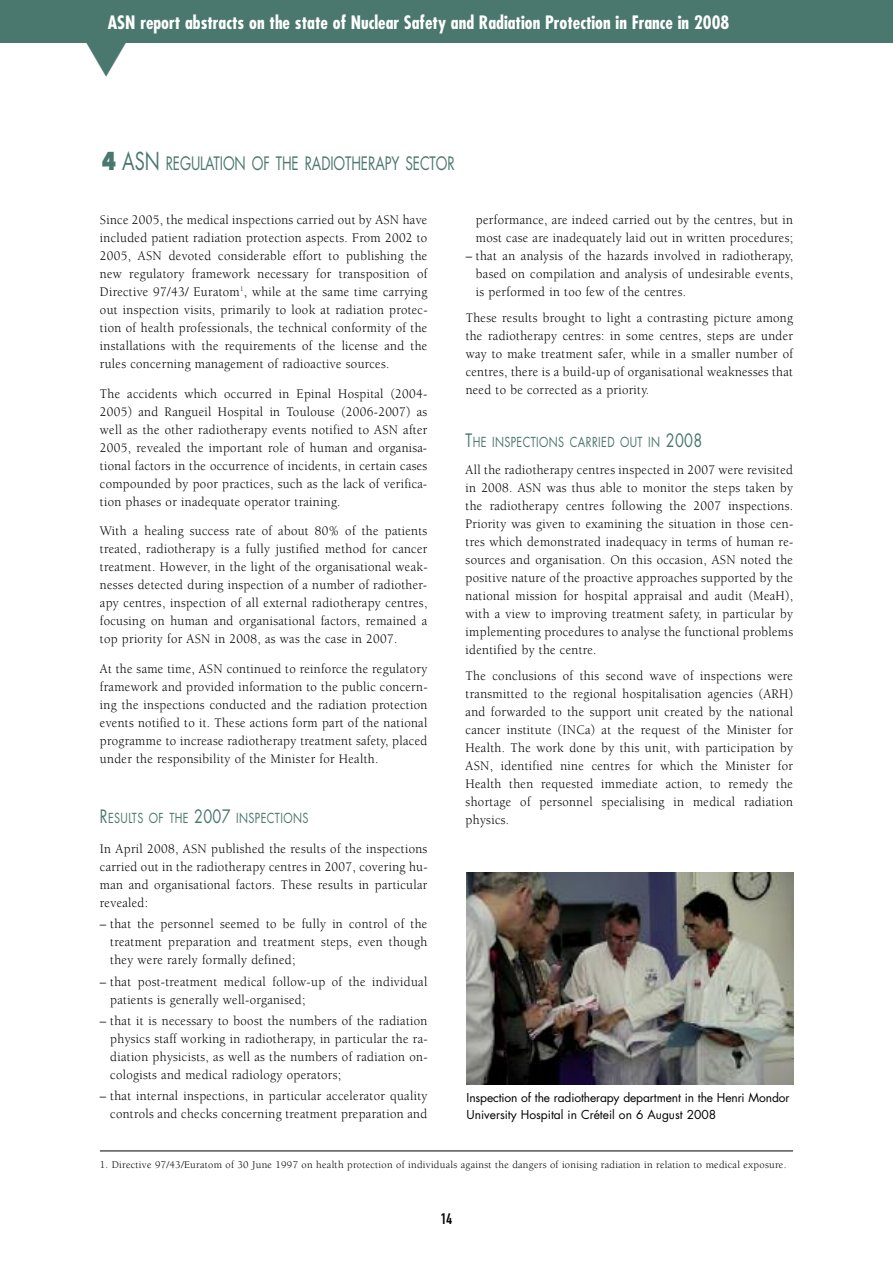
<style>
.page{position:relative;width:893px;height:1263px;background:#fff}
.page>*{position:absolute;margin:0;border:0;box-sizing:border-box;transform-origin:0 0}
.t1{font:700 condensed 18px "Futura";color:#fff}
.t2{font:18px "Futura";letter-spacing:-.005em;color:#4b786e;scale:.75 1}
.t3{font:15px "DIN Engschrift Alternate";color:#000}
.t4{font:13.5px/18px "Berkeley";letter-spacing:.025em;color:#000;text-align:justify;scale:.95 1}
.t5{font:13.5px "Futura";letter-spacing:.03em;color:#4b786e;scale:.8 1}
.t6{font:12px/16.5px "Futura";letter-spacing:-.01em;color:#000}
.t7{font:10.5px "Berkeley";letter-spacing:.025em;color:#000}
.s1{font-weight:800;font-size:24.15px}
.s2{font-size:24.15px}
.s3{font-size:18px}
</style>
<div class="page">
<div style="left:0;top:0;width:893px;height:43px;background:#4b786e"></div>
<img style="left:467px;top:872px;width:326px;height:212px">
<hr style="left:100px;top:1150px;width:693px;height:1px;background:#000">
<h1 class="t1" style="left:108px;top:15px;width:623px">ASN report abstracts on the state of Nuclear Safety and Radiation Protection in France in 2008</h1>
<h1 class="t2" style="left:101px;top:155px;width:473px"><span class="s1">4</span> <span class="s2">ASN</span> REGULATION OF THE RADIOTHERAPY SECTOR</h1>
<p class="t4" style="left:476px;top:212px;width:335px">performance, are indeed carried out by the centres, but in most case are inadequately laid out in written procedures;</p>
<p class="t4" style="left:476px;top:248px;width:335px;text-indent:-10px">– that an analysis of the hazards involved in radiotherapy, based on compilation and analysis of undesirable events, is performed in too few of the centres.</p>
<p class="t4" style="left:466px;top:310px;width:346px">These results brought to light a contrasting picture among the radiotherapy centres: in some centres, steps are under way to make treatment safer, while in a smaller number of centres, there is a build-up of organisational weaknesses that need to be corrected as a priority.</p>
<p class="t5" style="left:466px;top:436px;width:297px"><span class="s3">T</span>HE INSPECTIONS CARRIED OUT IN <span class="s3">2008</span></p>
<p class="t4" style="left:466px;top:462px;width:346px">All the radiotherapy centres inspected in 2007 were revisited in 2008. ASN was thus able to monitor the steps taken by the radiotherapy centres following the 2007 inspections.<br>Priority was given to examining the situation in those cen&shy;tres which demonstrated inadequacy in terms of human re&shy;sources and organisation. On this occasion, ASN noted the positive nature of the proactive approaches supported by the national mission for hospital appraisal and audit (MeaH), with a view to improving treatment safety, in particular by implementing procedures to analyse the functional problems identified by the centre.</p>
<p class="t4" style="left:466px;top:668px;width:346px">The conclusions of this second wave of inspections were transmitted to the regional hospitalisation agencies (ARH) and forwarded to the support unit created by the national cancer institute (INCa) at the request of the Minister for Health. The work done by this unit, with participation by ASN, identified nine centres for which the Minister for Health then requested immediate action, to remedy the shortage of personnel specialising in medical radiation physics.</p>
<p class="t4" style="left:100px;top:212px;width:346px">Since 2005, the medical inspections carried out by ASN have included patient radiation protection aspects. From 2002 to 2005, ASN devoted considerable effort to publishing the new regulatory framework necessary for transposition of Directive 97/43/ Euratom<sup>1</sup>, while at the same time carrying out inspection visits, primarily to look at radiation protec&shy;tion of health professionals, the technical conformity of the installations with the requirements of the license and the rules concerning management of radioactive sources.</p>
<p class="t4" style="left:100px;top:385px;width:346px">The accidents which occurred in Epinal Hospital (2004- 2005) and Rangueil Hospital in Toulouse (2006-2007) as well as the other radiotherapy events notified to ASN after 2005, revealed the important role of human and organisa&shy;tional factors in the occurrence of incidents, in certain cases compounded by poor practices, such as the lack of verifica&shy;tion phases or inadequate operator training.</p>
<p class="t4" style="left:100px;top:523px;width:346px">With a healing success rate of about 80% of the patients treated, radiotherapy is a fully justified method for cancer treatment. However, in the light of the organisational weak&shy;nesses detected during inspection of a number of radiother&shy;apy centres, inspection of all external radiotherapy centres, focusing on human and organisational factors, remained a top priority for ASN in 2008, as was the case in 2007.</p>
<p class="t4" style="left:100px;top:661px;width:346px">At the same time, ASN continued to reinforce the regulatory framework and provided information to the public concern&shy;ing the inspections conducted and the radiation protection events notified to it. These actions form part of the national programme to increase radiotherapy treatment safety, placed under the responsibility of the Minister for Health.</p>
<p class="t5" style="left:100px;top:812px;width:262px"><span class="s3">R</span>ESULTS OF THE <span class="s3">2007</span> INSPECTIONS</p>
<p class="t4" style="left:100px;top:841px;width:346px">In April 2008, ASN published the results of the inspections carried out in the radiotherapy centres in 2007, covering hu&shy;man and organisational factors. These results in particular revealed:</p>
<p class="t4" style="left:110px;top:916px;width:335px;text-indent:-10px">– that the personnel seemed to be fully in control of the treatment preparation and treatment steps, even though they were rarely formally defined;</p>
<p class="t4" style="left:110px;top:973px;width:335px;text-indent:-10px">– that post-treatment medical follow-up of the individual patients is generally well-organised;</p>
<p class="t4" style="left:110px;top:1013px;width:336px;text-indent:-10px">– that it is necessary to boost the numbers of the radiation physics staff working in radiotherapy, in particular the ra&shy;diation physicists, as well as the numbers of radiation on&shy;cologists and medical radiology operators;</p>
<p class="t4" style="left:100px;top:1088px;width:346px;text-align:right">– that internal inspections, in particular accelerator quality controls and checks concerning treatment preparation and</p>
<p class="t6" style="left:467px;top:1091px;width:324px">Inspection of the radiotherapy department in the Henri Mondor<br>University Hospital in Créteil on 6 August 2008</p>
<p class="t7" style="left:100px;top:1161px;width:688px">1. Directive 97/43/Euratom of 30 June 1997 on health protection of individuals against the dangers of ionising radiation in relation to medical exposure.</p>
<p class="t3" style="left:441px;top:1213px;width:13px">14</p>
</div>
